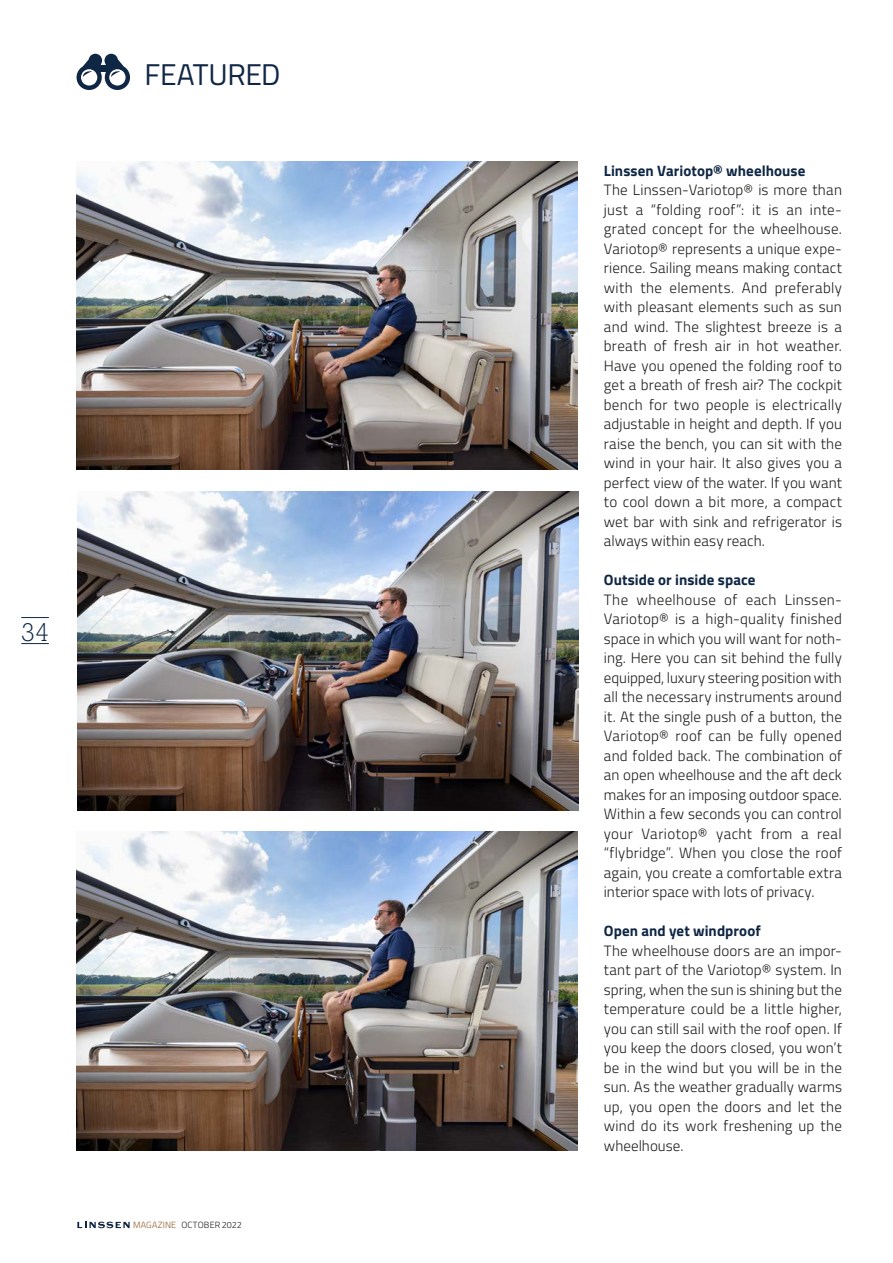
<style>
.page{position:relative;width:893px;height:1263px;background:#fff}
.page>*{position:absolute;margin:0;border:0;box-sizing:border-box;transform-origin:0 0}
.t1{font:30px "Titillium Web";letter-spacing:-.02em;color:#0f2644}
.t2{font:300 24px "Rockwell Nova";color:#0f2644}
.t3{font:300 15px/19.5px "Titillium Web";letter-spacing:.01em;color:#1d1d1b;text-align:justify}
.t4{font:700 15px "Titillium Web";letter-spacing:.005em;color:#0f2644}
.t5{font:300 9px "Titillium Web";letter-spacing:.015em;color:#1d1d1b}
.s1{color:#8e5b28}
</style>
<div class="page">
<img style="left:77px;top:162px;width:501px;height:308px">
<img style="left:77px;top:491px;width:501px;height:319px">
<img style="left:77px;top:831px;width:501px;height:320px">
<svg style="left:77px;top:54px;width:53px;height:36px"></svg>
<div style="left:99px;top:65px;width:8px;height:6px;background:#0f2644"></div>
<svg style="left:21px;top:617px;width:28px;height:28px"></svg>
<svg style="left:77px;top:1221px;width:53px;height:7px"></svg>
<h1 class="t1" style="left:145px;top:53px;width:137px">FEATURED</h1>
<h2 class="t2" style="left:21px;top:617px;width:29px">34</h2>
<p class="t5" style="left:133px;top:1218px;width:110px"><span class="s1">MAGAZINE</span> OCTOBER 2022</p>
<p class="t5" style="left:188px;top:1218px;width:7px">K</p>
<p class="t4" style="left:604px;top:159px;width:203px">Linssen Variotop® wheelhouse</p>
<p class="t3" style="left:604px;top:179px;width:240px">The Linssen-Variotop® is more than just a “folding roof”: it is an inte&shy;grated concept for the wheelhouse.<br>Variotop® represents a unique expe&shy;rience. Sailing means making contact with the elements. And preferably with pleasant elements such as sun and wind. The slightest breeze is a breath of fresh air in hot weather.<br>Have you opened the folding roof to get a breath of fresh air? The cockpit bench for two people is electrically adjustable in height and depth. If you raise the bench, you can sit with the wind in your hair. It also gives you a perfect view of the water. If you want to cool down a bit more, a compact wet bar with sink and refrigerator is always within easy reach.</p>
<p class="t4" style="left:604px;top:568px;width:153px">Outside or inside space</p>
<p class="t3" style="left:604px;top:589px;width:240px">The wheelhouse of each Linssen-Variotop® is a high-quality finished space in which you will want for noth&shy;ing. Here you can sit behind the fully equipped, luxury steering position with all the necessary instruments around it. At the single push of a button, the Variotop® roof can be fully opened and folded back. The combination of an open wheelhouse and the aft deck makes for an imposing outdoor space.<br>Within a few seconds you can control your Variotop® yacht from a real “flybridge”. When you close the roof again, you create a comfortable extra interior space with lots of privacy.</p>
<p class="t4" style="left:604px;top:919px;width:158px">Open and yet windproof</p>
<p class="t3" style="left:604px;top:940px;width:240px">The wheelhouse doors are an impor&shy;tant part of the Variotop® system. In spring, when the sun is shining but the temperature could be a little higher, you can still sail with the roof open. If you keep the doors closed, you won’t be in the wind but you will be in the sun. As the weather gradually warms up, you open the doors and let the wind do its work freshening up the wheelhouse.</p>
</div>
